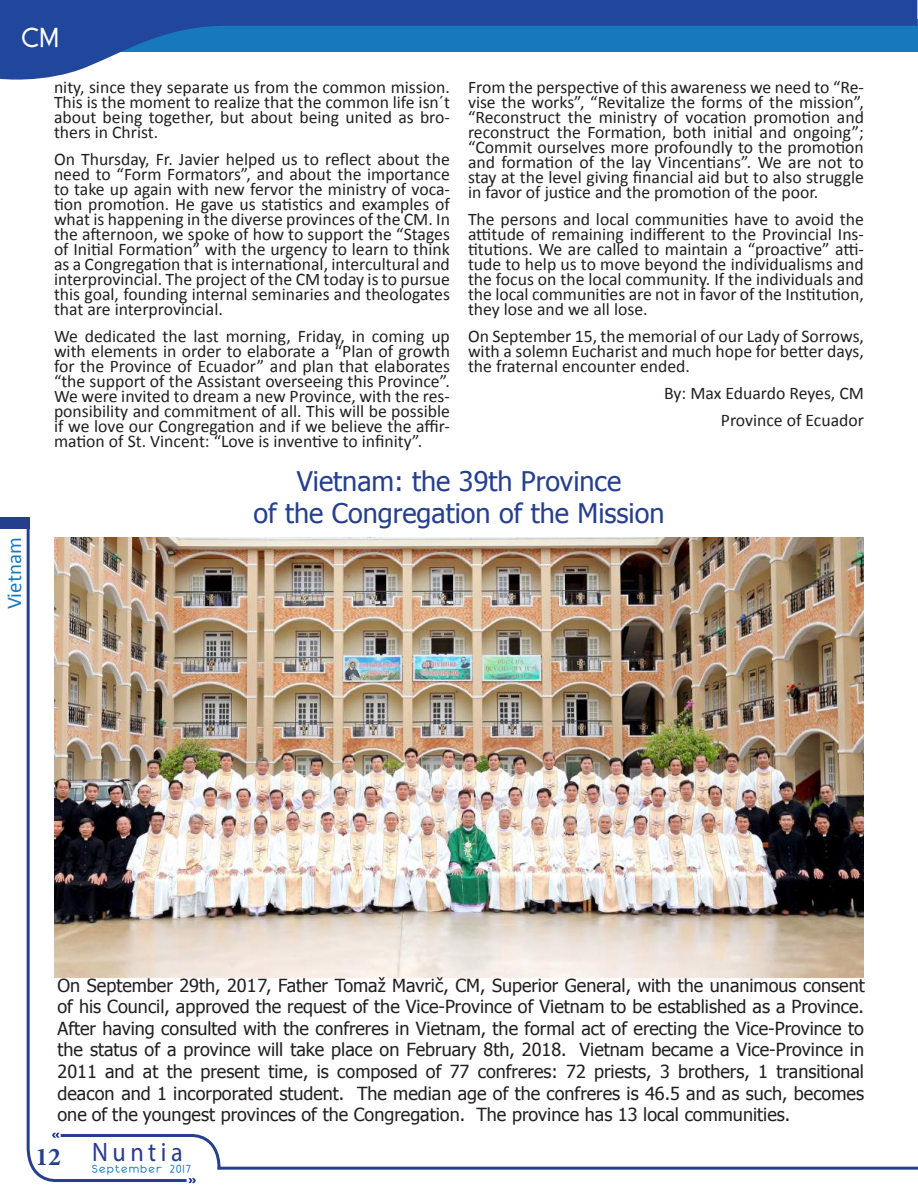
<style>
.page{position:relative;width:918px;height:1188px;background:#fff}
.page>*{position:absolute;margin:0;border:0;box-sizing:border-box;transform-origin:0 0}
.t1{font:30px "Not So Stout Deco";color:#fff}
.t2{font:27px/32.4px "Tahoma";color:#253f8e;text-align:center}
.t3{font:26.7px "Myriad Pro";letter-spacing:.19em;color:#2b3990;scale:.91 1}
.t4{font:21px "Calibri";color:#1779bf}
.t5{font:18px/21.6px "Tahoma";color:#231f20;text-align:justify}
.t6{font:17.7px/15px "Calibri";color:#231f20;text-align:justify}
.t7{font:12px "Not So Stout Deco";letter-spacing:.11em;color:#1779bf}
</style>
<div class="page">
<hr style="left:27px;top:518px;width:3px;height:629px;background:#253f8e">
<svg style="left:0;top:0;width:917px;height:80px"></svg>
<div style="left:0;top:517px;width:30px;height:12px;background:#253f8e"></div>
<svg style="left:26px;top:1132px;width:196px;height:52px"></svg>
<hr style="left:217px;top:1167px;width:701px;height:3px;background:#253f8e">
<img style="left:54px;top:538px;width:810px;height:440px">
<h1 class="t1" style="left:22px;top:19px;width:39px">CM</h1>
<p class="t6" style="left:54px;top:79px;width:398px">nity, since they separate us from the common mission.<br>This is the moment to realize that the common life isn´t about being together, but about being united as bro&shy;thers in Christ.</p>
<p class="t6" style="left:54px;top:151px;width:398px">On Thursday, Fr. Javier helped us to reflect about the need to “Form Formators”, and about the importance to take up again with new fervor the ministry of voca&shy;tion promotion. He gave us statistics and examples of what is happening in the diverse provinces of the CM. In the afternoon, we spoke of how to support the “Stages of Initial Formation” with the urgency to learn to think as a Congregation that is international, intercultural and interprovincial. The project of the CM today is to pursue this goal, founding internal seminaries and theologates that are interprovincial.</p>
<p class="t6" style="left:54px;top:328px;width:398px">We dedicated the last morning, Friday, in coming up with elements in order to elaborate a “Plan of growth for the Province of Ecuador” and plan that elaborates “the support of the Assistant overseeing this Province”.<br>We were invited to dream a new Province, with the res&shy;ponsibility and commitment of all. This will be possible if we love our Congregation and if we believe the affir&shy;mation of St. Vincent: “Love is inventive to infinity”.</p>
<p class="t6" style="left:468px;top:79px;width:398px">From the perspective of this awareness we need to “Re&shy;vise the works”, “Revitalize the forms of the mission”, “Reconstruct the ministry of vocation promotion and reconstruct the Formation, both initial and ongoing”; “Commit ourselves more profoundly to the promotion and formation of the lay Vincentians”. We are not to stay at the level giving financial aid but to also struggle in favor of justice and the promotion of the poor.</p>
<p class="t6" style="left:468px;top:211px;width:398px">The persons and local communities have to avoid the attitude of remaining indifferent to the Provincial Ins&shy;titutions. We are called to maintain a “proactive” atti&shy;tude to help us to move beyond the individualisms and the focus on the local community. If the individuals and the local communities are not in favor of the Institution, they lose and we all lose.</p>
<p class="t6" style="left:468px;top:328px;width:398px">On September 15, the memorial of our Lady of Sorrows, with a solemn Eucharist and much hope for better days, the fraternal encounter ended.</p>
<p class="t6" style="left:664px;top:379px;width:201px;line-height:27px;text-align:right">By: Max Eduardo Reyes, CM<br>Province of Ecuador</p>
<p class="t4" style="left:0;top:609px;width:73px;rotate:-90deg">Vietnam</p>
<h2 class="t2" style="left:254px;top:464px;width:412px">Vietnam: the 39th Province<br>of the Congregation of the Mission</h2>
<p class="t5" style="left:58px;top:973px;width:809px">On September 29th, 2017, Father Tomaž Mavrič, CM, Superior General, with the unanimous consent of his Council, approved the request of the Vice-Province of Vietnam to be established as a Province.<br>After having consulted with the confreres in Vietnam, the formal act of erecting the Vice-Province to the status of a province will take place on February 8th, 2018. Vietnam became a Vice-Province in 2011 and at the present time, is composed of 77 confreres: 72 priests, 3 brothers, 1 transitional deacon and 1 incorporated student. The median age of the confreres is 46.5 and as such, becomes one of the youngest provinces of the Congregation. The province has 13 local communities.</p>
<h3 class="t3" style="left:92px;top:1135px;width:101px">Nuntia</h3>
<p class="t7" style="left:35px;top:1162px;width:158px"><sup>12</sup> September 2017</p>
</div>
